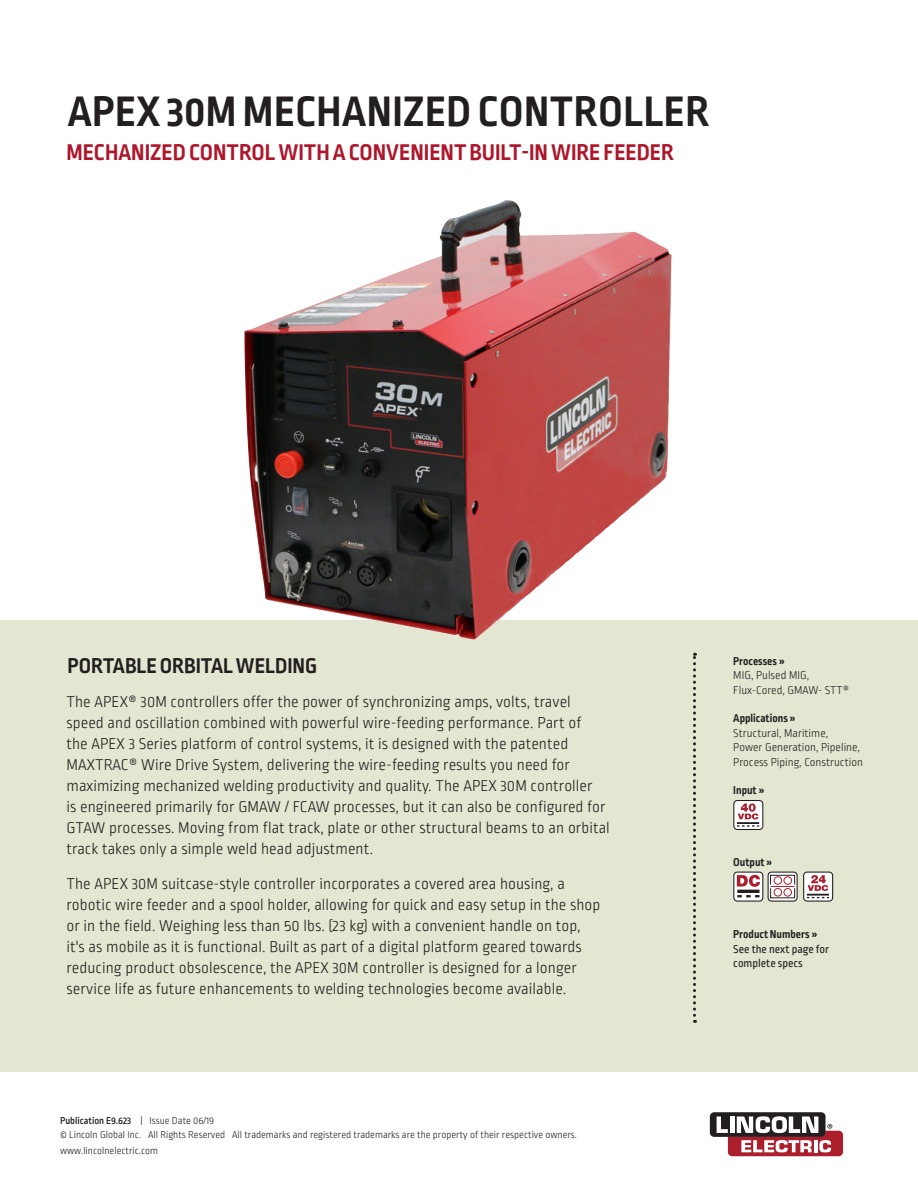
<style>
.page{position:relative;width:918px;height:1188px;background:#fff}
.page>*{position:absolute;margin:0;border:0;box-sizing:border-box;transform-origin:0 0}
.t1{font:700 45px "Ropa Sans Pro";letter-spacing:.01em;color:#231f20}
.t2{font:700 24px "Ropa Sans Pro";color:#ae172b}
.t3{font:700 22.5px "Ropa Sans Pro";color:#231f20}
.body{font:300 16.5px/21px "Ropa Sans Pro";letter-spacing:.005em;color:#231f20}
.t4{font:300 12px/14.4px "Ropa Sans Pro";color:#231f20}
.t5{font:700 12px "Ropa Sans Pro";color:#231f20}
.t6{font:12px/14.4px "Ropa Sans Pro";color:#231f20}
.t7{font:300 10.5px/13.5px "Ropa Sans Pro";color:#231f20}
.s1{font-weight:500}
</style>
<div class="page">
<div style="left:0;top:621px;width:918px;height:451px;background:#e3e6d1"></div>
<img style="left:244px;top:200px;width:428px;height:440px">
<svg style="left:693px;top:653px;width:3px;height:370px"></svg>
<div style="left:734px;top:801px;width:29px;height:28px;background:#fff;border-radius:3px"></div>
<div style="left:733px;top:800px;width:30px;height:30px;border:1px solid #231f20;border-radius:3px"></div>
<hr style="left:737px;top:822px;width:22px;height:2px;background:#231f20">
<svg style="left:737px;top:825px;width:22px;height:2px"></svg>
<svg style="left:738px;top:803px;width:20px;height:16px"></svg>
<svg style="left:804px;top:872px;width:29px;height:29px"></svg>
<div style="left:803px;top:872px;width:30px;height:30px;border:1px solid #231f20;border-radius:3px"></div>
<hr style="left:807px;top:894px;width:22px;height:2px;background:#231f20">
<svg style="left:807px;top:897px;width:22px;height:1px"></svg>
<svg style="left:808px;top:875px;width:20px;height:16px"></svg>
<svg style="left:734px;top:872px;width:29px;height:29px"></svg>
<div style="left:733px;top:872px;width:30px;height:30px;border:1px solid #231f20;border-radius:3px"></div>
<svg style="left:737px;top:875px;width:23px;height:12px"></svg>
<hr style="left:737px;top:890px;width:23px;height:3px;background:#231f20">
<svg style="left:737px;top:895px;width:23px;height:2px"></svg>
<svg style="left:768px;top:872px;width:29px;height:29px"></svg>
<div style="left:768px;top:872px;width:30px;height:30px;border:1px solid #231f20;border-radius:3px"></div>
<div style="left:770px;top:875px;width:25px;height:10px;border:1px solid #231f20"></div>
<svg style="left:770px;top:876px;width:26px;height:21px"></svg>
<div style="left:710px;top:1112px;width:116px;height:25px;background:#231f20;border-radius:4px"></div>
<svg style="left:717px;top:1116px;width:126px;height:40px"></svg>
<p class="t1" style="left:68px;top:86px;width:643px">APEX 30M MECHANIZED CONTROLLER</p>
<p class="t2" style="left:67px;top:139px;width:609px">MECHANIZED CONTROL WITH A CONVENIENT BUILT-IN WIRE FEEDER</p>
<p class="t3" style="left:68px;top:653px;width:251px">PORTABLE ORBITAL WELDING</p>
<p class="body" style="left:66px;top:693px;width:545px">The APEX® 30M controllers offer the power of synchronizing amps, volts, travel speed and oscillation combined with powerful wire-feeding performance. Part of<br>the APEX 3 Series platform of control systems, it is designed with the patented MAXTRAC® Wire Drive System, delivering the wire-feeding results you need for maximizing mechanized welding productivity and quality. The APEX 30M controller<br>is engineered primarily for GMAW / FCAW processes, but it can also be configured for GTAW processes. Moving from flat track, plate or other structural beams to an orbital track takes only a simple weld head adjustment.</p>
<p class="body" style="left:66px;top:874px;width:536px">The APEX 30M suitcase-style controller incorporates a covered area housing, a robotic wire feeder and a spool holder, allowing for quick and easy setup in the shop or in the field. Weighing less than 50 lbs. (23 kg) with a convenient handle on top, it's as mobile as it is functional. Built as part of a digital platform geared towards reducing product obsolescence, the APEX 30M controller is designed for a longer service life as future enhancements to welding technologies become available.</p>
<p class="t7" style="left:60px;top:1115px;width:519px"><span class="s1">Publication E9.623</span> | Issue Date 06/19<br>© Lincoln Global Inc. All Rights Reserved All trademarks and registered trademarks are the property of their respective owners.</p>
<p class="t7" style="left:60px;top:1145px;width:100px">www.lincolnelectric.com</p>
<p class="t5" style="left:733px;top:654px;width:53px">Processes »</p>
<p class="t4" style="left:733px;top:669px;width:77px">MIG, Pulsed MIG,</p>
<p class="t4" style="left:733px;top:683px;width:117px">Flux-Cored, GMAW- STT®</p>
<p class="t5" style="left:733px;top:712px;width:64px">Applications »</p>
<p class="t4" style="left:733px;top:727px;width:131px">Structural, Maritime,<br>Power Generation, Pipeline,<br>Process Piping, Construction</p>
<p class="t5" style="left:733px;top:784px;width:33px">Input »</p>
<p class="t5" style="left:733px;top:856px;width:41px">Output »</p>
<p class="t5" style="left:733px;top:928px;width:86px">Product Numbers »</p>
<p class="t6" style="left:733px;top:942px;width:97px">See the next page for complete specs</p>
</div>
